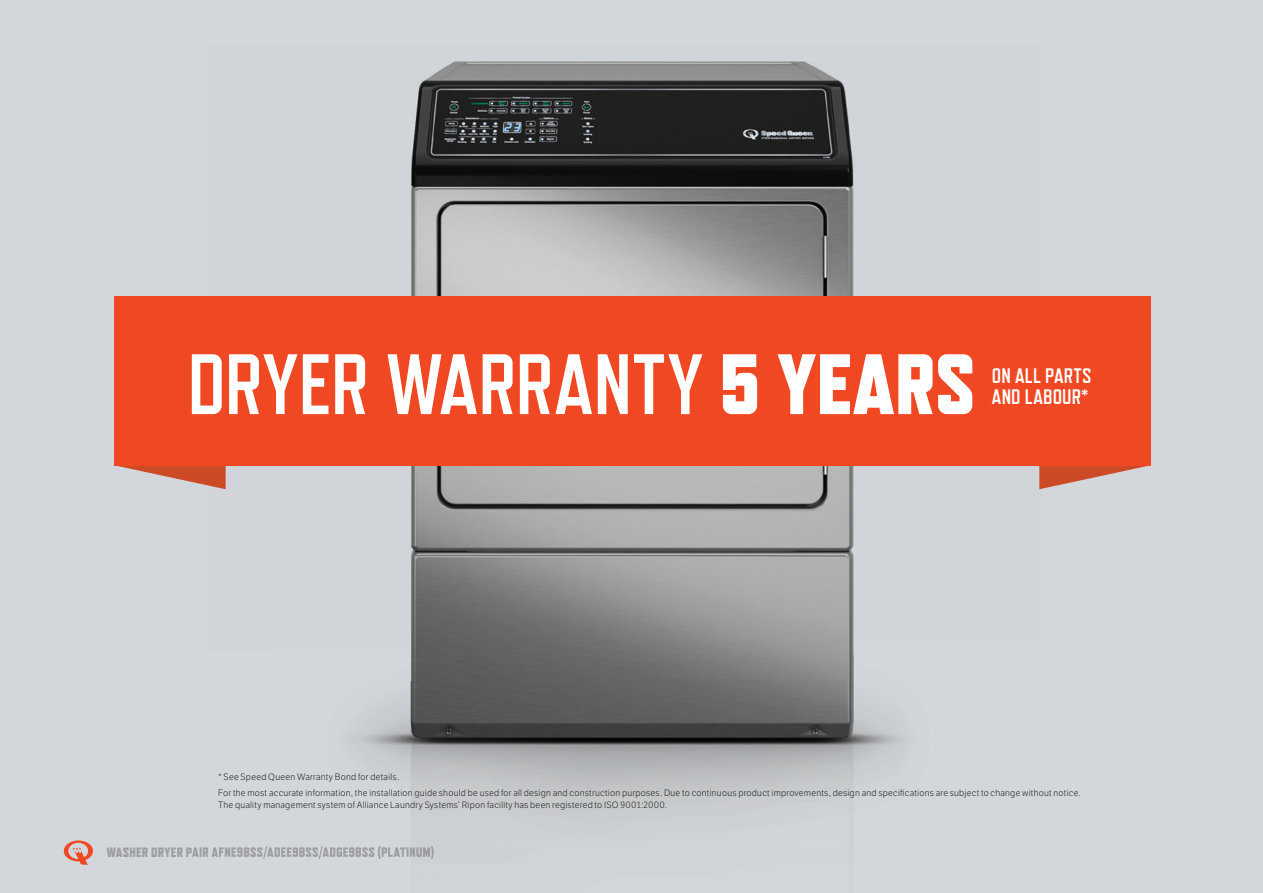
<style>
.page{position:relative;width:1263px;height:893px;background:#d3d7db}
.page>*{position:absolute;margin:0;border:0;box-sizing:border-box;transform-origin:0 0}
.t1{font:700 85.5px "Refrigerator Deluxe";color:#fff}
.t2{font:700 21px/21px "Refrigerator Deluxe";letter-spacing:.01em;color:#fff}
.t3{font:300 9px/16.2px "LFT Etica";letter-spacing:.025em;color:#231f20}
.s1{font-weight:800}
</style>
<div class="page">
<svg style="left:64px;top:840px;width:29px;height:25px"></svg>
<img style="left:225px;top:61px;width:815px;height:761px">
<img style="left:193px;top:846px;width:241px;height:13px">
<svg style="left:1039px;top:465px;width:112px;height:24px"></svg>
<svg style="left:114px;top:465px;width:112px;height:24px"></svg>
<div style="left:114px;top:296px;width:1037px;height:169px;background:#f04822"></div>
<h1 class="t1" style="left:188px;top:334px;width:790px">DRYER WARRANTY <span class="s1">5 YEARS</span></h1>
<h2 class="t2" style="left:992px;top:365px;width:101px">ON ALL PARTS<br>AND LABOUR*</h2>
<p class="t3" style="left:218px;top:769px;width:864px">* See Speed Queen Warranty Bond for details.<br>For the most accurate information, the installation guide should be used for all design and construction purposes. Due to continuous product improvements, design and specifications are subject to change without notice.</p>
<p class="t3" style="left:218px;top:797px;width:451px">The quality management system of Alliance Laundry Systems’ Ripon facility has been registered to ISO 9001:2000.</p>
</div>
